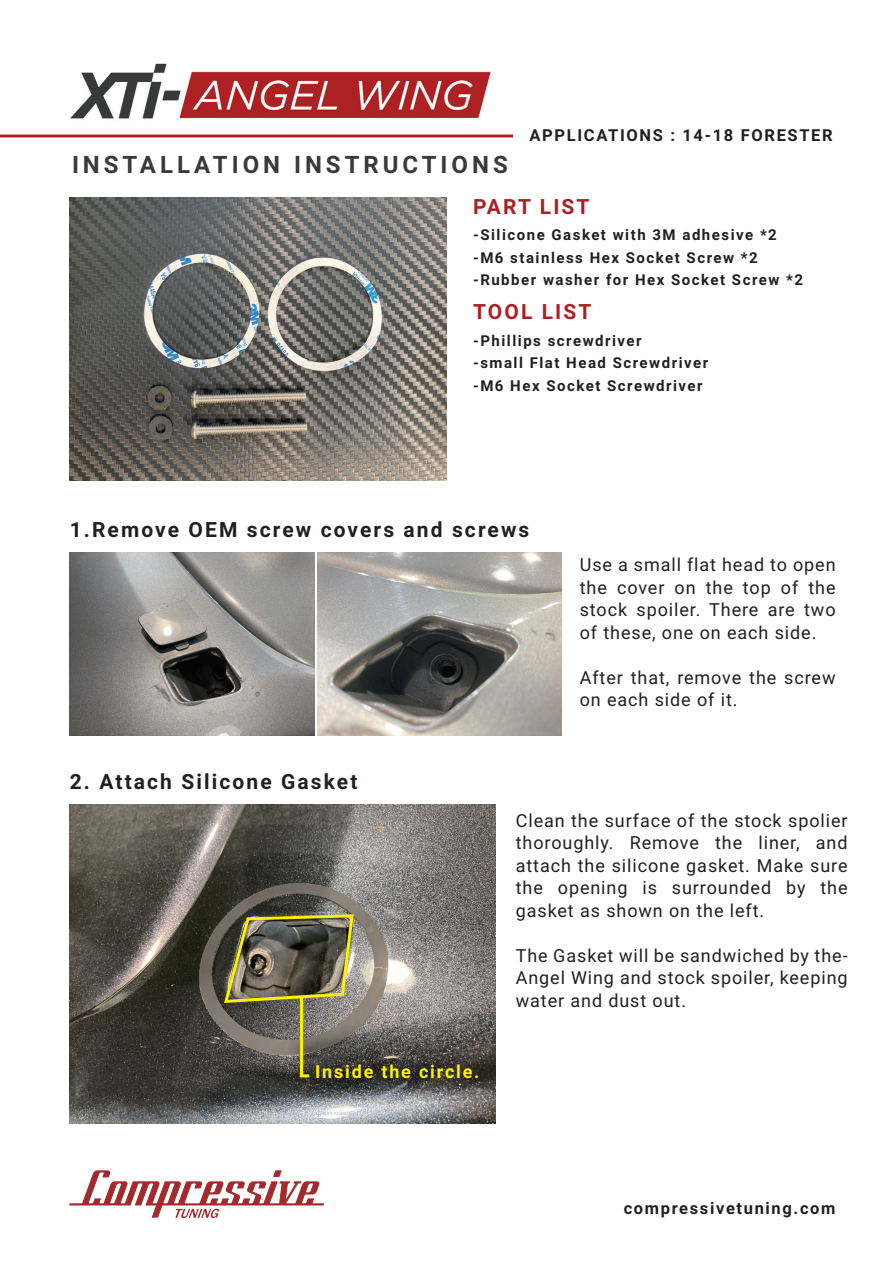
<style>
.page{position:relative;width:893px;height:1263px;background:#fff}
.page>*{position:absolute;margin:0;border:0;box-sizing:border-box;transform-origin:0 0}
.t1{font:700 24px "Roboto";letter-spacing:.165em;color:#393a39}
.t2{font:700 21px "Roboto";letter-spacing:.1em;color:#231f20}
.t3{font:700 21px "Roboto";letter-spacing:.1em;color:#ad1f23}
.t4{font:18px/22.5px "Roboto";letter-spacing:.05em;color:#231f20;text-align:justify}
.t5{font:700 18px "Roboto";letter-spacing:.1em;color:#fff101}
.t6{font:700 16.5px "Roboto";letter-spacing:.1em;color:#231f20}
.t7{font:700 15px/22.5px "Roboto";letter-spacing:.1em;color:#231f20}
</style>
<div class="page">
<img style="left:70px;top:63px;width:421px;height:56px">
<hr style="left:0;top:135px;width:513px;height:2px;background:#ad1f23">
<img style="left:70px;top:552px;width:244px;height:184px">
<img style="left:70px;top:804px;width:426px;height:320px">
<img style="left:69px;top:197px;width:377px;height:283px">
<img style="left:318px;top:553px;width:244px;height:183px">
<svg style="left:222px;top:913px;width:133px;height:91px"></svg>
<hr style="left:300px;top:997px;width:3px;height:79px;background:#fff101">
<svg style="left:300px;top:1074px;width:9px;height:3px"></svg>
<svg style="left:69px;top:1170px;width:255px;height:48px"></svg>
<h1 class="t1" style="left:72px;top:147px;width:437px">INSTALLATION INSTRUCTIONS</h1>
<p class="t6" style="left:530px;top:123px;width:305px">APPLICATIONS : 14-18 FORESTER</p>
<p class="t3" style="left:473px;top:192px;width:118px">PART LIST</p>
<p class="t7" style="left:473px;top:223px;width:332px">-Silicone Gasket with 3M adhesive *2 -M6 stainless Hex Socket Screw *2 -Rubber washer for Hex Socket Screw *2</p>
<p class="t3" style="left:473px;top:297px;width:120px">TOOL LIST</p>
<p class="t7" style="left:473px;top:328px;width:237px">-Phillips screwdriver<br>-small Flat Head Screwdriver -M6 Hex Socket Screwdriver</p>
<p class="t2" style="left:70px;top:515px;width:461px">1.Remove OEM screw covers and screws</p>
<p class="t2" style="left:70px;top:767px;width:289px">2. Attach Silicone Gasket</p>
<p class="t4" style="left:580px;top:553px;width:257px">Use a small flat head to open the cover on the top of the stock spoiler. There are two of these, one on each side.</p>
<p class="t4" style="left:580px;top:665px;width:257px">After that, remove the screw on each side of it.</p>
<p class="t5" style="left:315px;top:1059px;width:166px">Inside the circle.</p>
<p class="t4" style="left:516px;top:808px;width:333px">Clean the surface of the stock spolier thoroughly. Remove the liner, and attach the silicone gasket. Make sure the opening is surrounded by the gasket as shown on the left.</p>
<p class="t4" style="left:516px;top:943px;width:333px">The Gasket will be sandwiched by the-Angel Wing and stock spoiler, keeping water and dust out.</p>
<p class="t6" style="left:624px;top:1196px;width:213px">compressivetuning.com</p>
</div>
